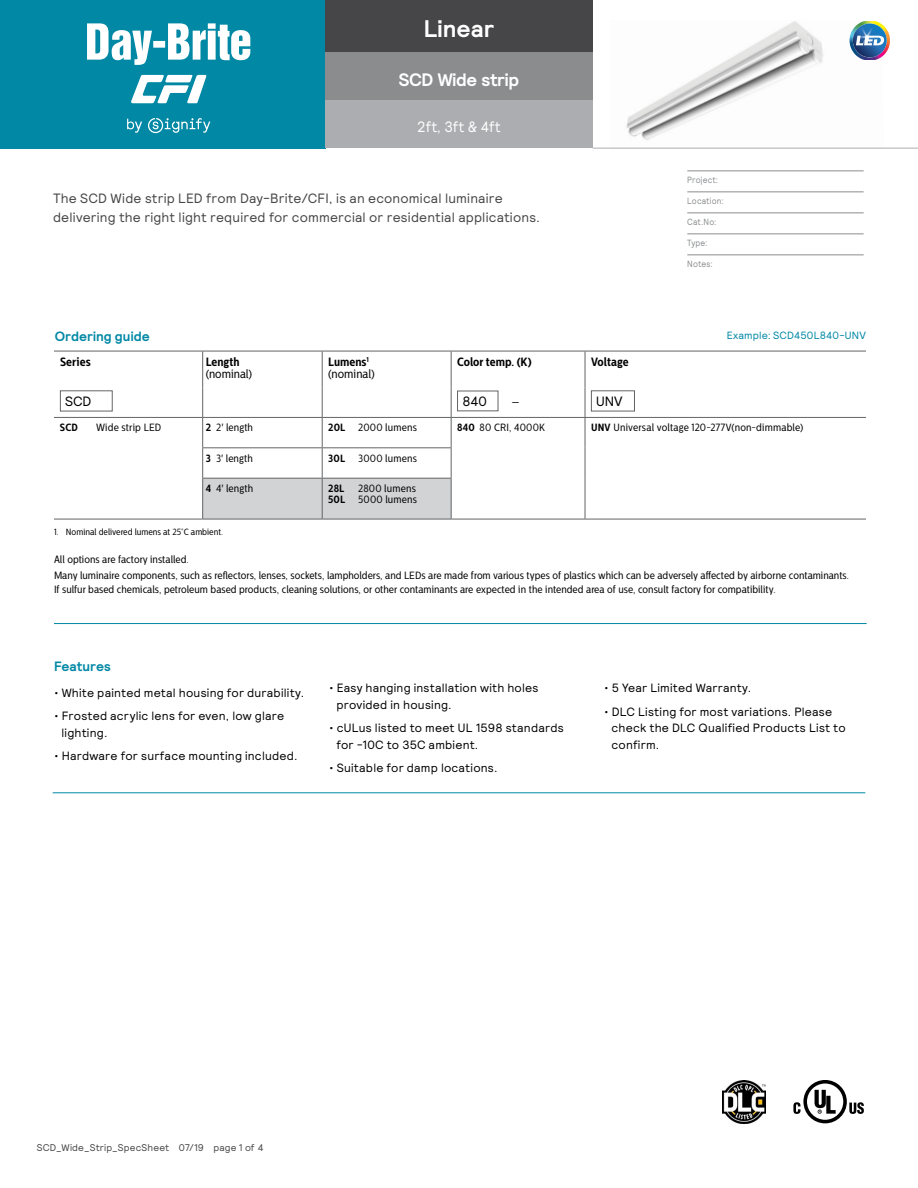
<style>
.page{position:relative;width:918px;height:1188px;background:#fff}
.page>*{position:absolute;margin:0;border:0;box-sizing:border-box;transform-origin:0 0}
.t1{font:700 24px "Relative";color:#fff}
.t2{font:700 18px "Relative";letter-spacing:-.02em;color:#fff}
.t3{font:15px "Relative";color:#fff;scale:.95 1}
.t4{font:13.5px/19.5px "Relative";letter-spacing:.015em;color:#464547}
.t5{font:700 13.5px "Relative";letter-spacing:.005em;color:#0088a5}
.t6{font:13.5px "Relative";letter-spacing:-.005em;color:#000}
.t7{font:13.5px "Centrale Sans Cnd";color:#000}
.t8{font:12px/16.5px "Relative";letter-spacing:.02em;color:#000}
.t9{font:700 12px "Centrale Sans Cnd";color:#000}
.t10{font:12px/12px "Centrale Sans Cnd";color:#000}
.t11{font:10.5px/10.5px "Centrale Sans Cnd";color:#000;text-align:right}
.t12{font:10.5px "Relative";letter-spacing:.015em;color:#0088a5}
.t13{font:10.5px "Centrale Sans Cnd";letter-spacing:.02em;color:#000}
.t14{font:700 10.5px "Centrale Sans Cnd";letter-spacing:.015em;color:#000}
.t15{font:9.75px "Relative";letter-spacing:.015em;color:#464547}
.t16{font:9px "Centrale Sans Cnd";color:#000}
.t17{font:9px "Relative";letter-spacing:.02em;color:#8a8c8e;scale:.9 1}
.s1{font-weight:700}
</style>
<div class="page">
<div style="left:0;top:0;width:325px;height:148px;background:#0088a5"></div>
<div style="left:325px;top:0;width:268px;height:52px;background:#464547"></div>
<div style="left:325px;top:52px;width:268px;height:48px;background:#8a8c8e"></div>
<div style="left:325px;top:100px;width:268px;height:48px;background:#abadb0"></div>
<div style="left:803px;top:1080px;width:44px;height:43px;border:4px solid #000;border-radius:50%"></div>
<svg style="left:815px;top:1090px;width:21px;height:24px"></svg>
<svg style="left:793px;top:1102px;width:8px;height:12px"></svg>
<svg style="left:849px;top:1102px;width:15px;height:12px"></svg>
<img style="left:610px;top:21px;width:274px;height:127px">
<svg style="left:87px;top:23px;width:163px;height:42px"></svg>
<svg style="left:131px;top:75px;width:76px;height:28px"></svg>
<svg style="left:127px;top:118px;width:83px;height:15px"></svg>
<hr style="left:687px;top:170px;width:177px;height:1px;background:#8a8c8e">
<hr style="left:687px;top:191px;width:177px;height:1px;background:#8a8c8e">
<hr style="left:687px;top:212px;width:177px;height:1px;background:#8a8c8e">
<hr style="left:687px;top:233px;width:177px;height:1px;background:#8a8c8e">
<hr style="left:687px;top:254px;width:177px;height:1px;background:#8a8c8e">
<svg style="left:848px;top:21px;width:42px;height:39px"></svg>
<hr style="left:593px;top:148px;width:325px;height:1px;background:#abadb0">
<hr style="left:53px;top:792px;width:812px;height:1px;background:#0088a5">
<div style="left:203px;top:479px;width:248px;height:40px;background:#d1d3d4"></div>
<hr style="left:54px;top:519px;width:149px;height:1px;background:#636466">
<hr style="left:451px;top:519px;width:134px;height:1px;background:#636466">
<hr style="left:585px;top:519px;width:281px;height:1px;background:#636466">
<svg style="left:202px;top:418px;width:1px;height:29px"></svg>
<svg style="left:322px;top:418px;width:1px;height:29px"></svg>
<svg style="left:451px;top:418px;width:1px;height:29px"></svg>
<hr style="left:585px;top:418px;width:1px;height:30px;background:#636466">
<hr style="left:202px;top:448px;width:1px;height:30px;background:#636466">
<hr style="left:322px;top:448px;width:1px;height:30px;background:#636466">
<hr style="left:451px;top:448px;width:1px;height:30px;background:#636466">
<hr style="left:585px;top:448px;width:1px;height:30px;background:#636466">
<hr style="left:202px;top:479px;width:1px;height:40px;background:#636466">
<hr style="left:322px;top:479px;width:1px;height:40px;background:#636466">
<hr style="left:451px;top:479px;width:1px;height:40px;background:#636466">
<hr style="left:585px;top:478px;width:1px;height:41px;background:#636466">
<hr style="left:202px;top:351px;width:1px;height:36px;background:#636466">
<hr style="left:322px;top:351px;width:1px;height:36px;background:#636466">
<hr style="left:451px;top:351px;width:1px;height:36px;background:#636466">
<hr style="left:585px;top:351px;width:1px;height:36px;background:#636466">
<hr style="left:202px;top:387px;width:1px;height:30px;background:#636466">
<hr style="left:322px;top:387px;width:1px;height:30px;background:#636466">
<hr style="left:451px;top:387px;width:1px;height:30px;background:#636466">
<hr style="left:585px;top:387px;width:1px;height:30px;background:#636466">
<hr style="left:54px;top:417px;width:149px;height:1px;background:#636466">
<hr style="left:451px;top:417px;width:134px;height:1px;background:#636466">
<hr style="left:585px;top:417px;width:281px;height:1px;background:#636466">
<hr style="left:54px;top:351px;width:149px;height:1px;background:#636466">
<hr style="left:203px;top:351px;width:119px;height:1px;background:#636466">
<hr style="left:322px;top:351px;width:129px;height:1px;background:#636466">
<hr style="left:451px;top:351px;width:134px;height:1px;background:#636466">
<hr style="left:585px;top:351px;width:281px;height:1px;background:#636466">
<hr style="left:203px;top:417px;width:119px;height:1px;background:#636466">
<hr style="left:322px;top:417px;width:129px;height:1px;background:#636466">
<hr style="left:202px;top:447px;width:120px;height:1px;background:#636466">
<hr style="left:322px;top:447px;width:130px;height:1px;background:#636466">
<hr style="left:202px;top:478px;width:120px;height:1px;background:#636466">
<hr style="left:322px;top:478px;width:130px;height:1px;background:#636466">
<hr style="left:203px;top:519px;width:119px;height:1px;background:#636466">
<hr style="left:322px;top:519px;width:129px;height:1px;background:#636466">
<div style="left:60px;top:390px;width:53px;height:21px;border:1px solid #636466"></div>
<div style="left:457px;top:391px;width:41px;height:20px;border:1px solid #636466"></div>
<div style="left:591px;top:390px;width:44px;height:21px;border:1px solid #636466"></div>
<hr style="left:54px;top:623px;width:813px;height:1px;background:#0088a5">
<img style="left:722px;top:1080px;width:43px;height:43px">
<h1 class="t1" style="left:424px;top:13px;width:72px">Linear</h1>
<h2 class="t2" style="left:399px;top:67px;width:122px">SCD Wide strip</h2>
<h3 class="t3" style="left:417px;top:117px;width:89px">2ft, 3ft &amp; 4ft</h3>
<p class="t4" style="left:53px;top:188px;width:489px">The SCD Wide strip LED from Day-Brite/CFI, is an economical luminaire delivering the right light required for commercial or residential applications.</p>
<p class="t5" style="left:55px;top:327px;width:97px">Ordering guide</p>
<p class="t9" style="left:60px;top:355px;width:32px">Series</p>
<p class="t9" style="left:206px;top:355px;width:35px">Length</p>
<p class="t10" style="left:206px;top:368px;width:48px">(nominal)</p>
<p class="t10" style="left:328px;top:356px;width:48px"><span class="s1">Lumens</span><sup>1 </sup>(nominal)</p>
<p class="t9" style="left:457px;top:355px;width:76px">Color temp. (K)</p>
<p class="t9" style="left:591px;top:355px;width:39px">Voltage</p>
<p class="t17" style="left:687px;top:174px;width:36px">Project:</p>
<p class="t17" style="left:687px;top:195px;width:42px">Location:</p>
<p class="t17" style="left:687px;top:216px;width:34px">Cat.No:</p>
<p class="t17" style="left:687px;top:237px;width:24px">Type:</p>
<p class="t17" style="left:687px;top:258px;width:30px">Notes:</p>
<p class="t12" style="left:727px;top:329px;width:141px">Example: SCD450L840-UNV</p>
<p class="t6" style="left:65px;top:393px;width:28px">SCD</p>
<p class="t6" style="left:462px;top:393px;width:26px">840</p>
<p class="t7" style="left:512px;top:394px;width:10px">–</p>
<p class="t6" style="left:596px;top:393px;width:28px">UNV</p>
<p class="t14" style="left:60px;top:421px;width:19px">SCD</p>
<p class="t11" style="left:96px;top:423px;width:67px">Wide strip LED</p>
<p class="t11" style="left:206px;top:423px;width:49px"><span class="s1">2</span> 2' length</p>
<p class="t11" style="left:328px;top:423px;width:90px"><span class="s1">20L</span> 2000 lumens</p>
<p class="t13" style="left:457px;top:422px;width:89px"><span class="s1">840</span> 80 CRI, 4000K</p>
<p class="t11" style="left:591px;top:423px;width:214px"><span class="s1">UNV</span> Universal voltage 120-277V(non-dimmable)</p>
<p class="t11" style="left:206px;top:453px;width:49px"><span class="s1">3</span> 3' length</p>
<p class="t14" style="left:328px;top:452px;width:18px">30L</p>
<p class="t11" style="left:358px;top:453px;width:60px">3000 lumens</p>
<p class="t11" style="left:206px;top:483px;width:49px"><span class="s1">4</span> 4' length</p>
<p class="t14" style="left:328px;top:482px;width:18px">28L</p>
<p class="t11" style="left:328px;top:483px;width:90px">2800 lumens<br><span class="s1">50L</span> 5000 lumens</p>
<p class="t16" style="left:54px;top:526px;width:171px">1. Nominal delivered lumens at 25°C ambient.</p>
<p class="t11" style="left:54px;top:551px;width:796px;line-height:16.5px;text-align:left">All options are factory installed.<br>Many luminaire components, such as reflectors, lenses, sockets, lampholders, and LEDs are made from various types of plastics which can be adversely affected by airborne contaminants.</p>
<p class="t11" style="left:54px;top:584px;width:723px">If sulfur based chemicals, petroleum based products, cleaning solutions, or other contaminants are expected in the intended area of use, consult factory for compatibility.</p>
<p class="t5" style="left:54px;top:657px;width:58px">Features</p>
<p class="t8" style="left:54px;top:684px;width:252px">• White painted metal housing for durability.</p>
<p class="t8" style="left:62px;top:707px;width:224px;text-indent:-8px">• Frosted acrylic lens for even, low glare lighting.</p>
<p class="t8" style="left:54px;top:747px;width:245px">• Hardware for surface mounting included.</p>
<p class="t8" style="left:337px;top:679px;width:203px;text-indent:-8px">• Easy hanging installation with holes provided in housing.</p>
<p class="t8" style="left:337px;top:719px;width:229px;text-indent:-8px">• cULus listed to meet UL 1598 standards for -10C to 35C ambient.</p>
<p class="t8" style="left:329px;top:759px;width:170px">• Suitable for damp locations.</p>
<p class="t8" style="left:604px;top:679px;width:149px">• 5 Year Limited Warranty.</p>
<p class="t8" style="left:612px;top:703px;width:236px;text-indent:-8px">• DLC Listing for most variations. Please check the DLC Qualified Products List to confirm.</p>
<p class="t15" style="left:37px;top:1141px;width:228px">SCD_Wide_Strip_SpecSheet 07/19 page 1 of 4</p>
</div>
